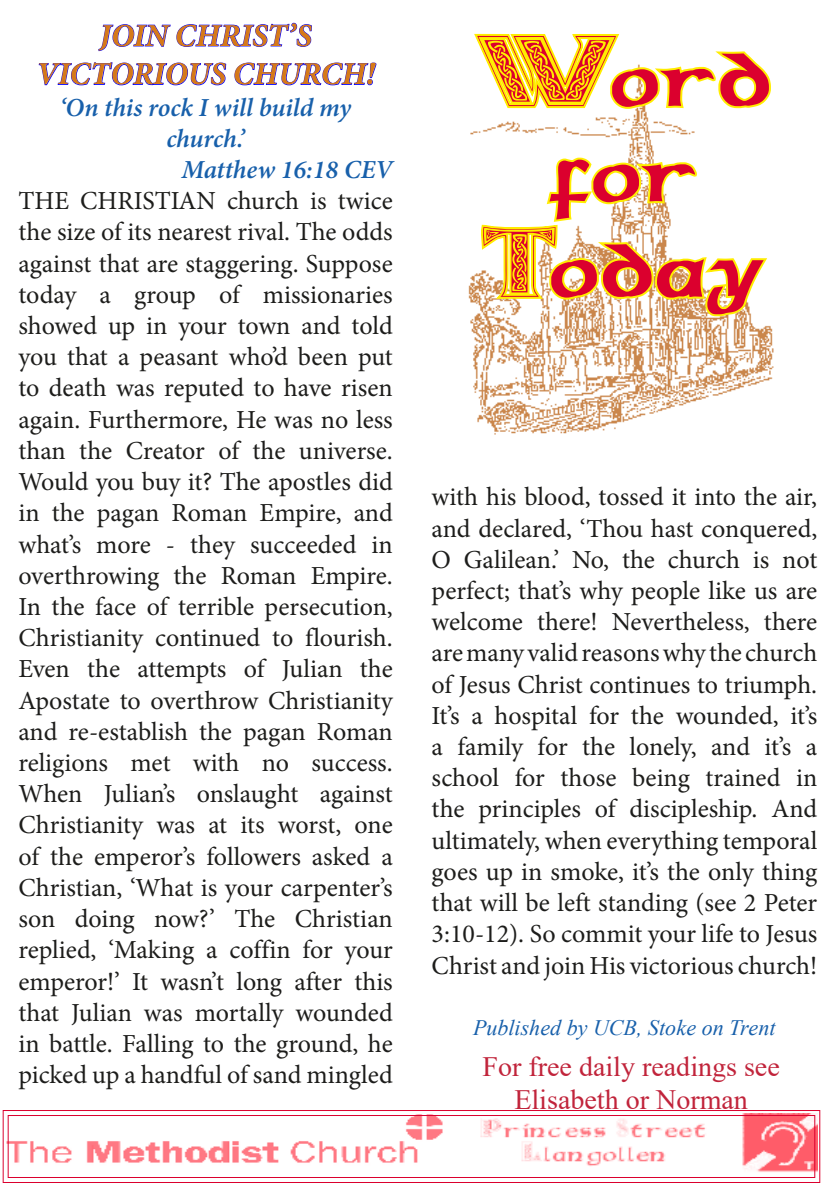
<style>
.page{position:relative;width:840px;height:1191px;background:#fff}
.page>*{position:absolute;margin:0;border:0;box-sizing:border-box;transform-origin:0 0}
.t1{font:70px/95.4px "Celticmd Decorative W Drop Caps";letter-spacing:-.045em;color:#db002e;text-align:center}
.t2{font:italic 700 32px/38.4px "Minion Pro";color:#d67918;text-align:center}
.t3{font:28px/33.6px "Times New Roman";color:#c1243b;text-align:center}
.t4{font:26px/31.2px "Minion Pro";letter-spacing:-.005em;color:#1d1d1b;text-align:justify}
.t5{font:italic 600 26px "Minion Pro";letter-spacing:-.005em;color:#1860ab}
.t6{font:italic 22px "Times New Roman";color:#1860ab}
</style>
<div class="page">
<svg style="left:2px;top:1110px;width:818px;height:73px"></svg>
<div style="left:8px;top:1115px;width:806px;height:63px;border:1px solid #db002e"></div>
<img style="left:468px;top:132px;width:306px;height:303px">
<svg style="left:471px;top:33px;width:301px;height:106px"></svg>
<svg style="left:478px;top:150px;width:292px;height:202px"></svg>
<svg style="left:38px;top:22px;width:338px;height:64px"></svg>
<p class="t2" style="left:36px;top:16px;width:340px">JOIN CHRIST’S<br>VICTORIOUS CHURCH!</p>
<p class="t5" style="left:60px;top:89px;width:292px">‘On this rock I will build my</p>
<p class="t5" style="left:166px;top:120px;width:80px">church.’</p>
<p class="t5" style="left:181px;top:151px;width:213px">Matthew 16:18 CEV</p>
<p class="t4" style="left:18px;top:185px;width:375px">THE CHRISTIAN church is twice the size of its nearest rival. The odds against that are staggering. Suppose today a group of missionaries showed up in your town and told you that a peasant who’d been put to death was reputed to have risen again. Furthermore, He was no less than the Creator of the universe.<br>Would you buy it? The apostles did in the pagan Roman Empire, and what’s more - they succeeded in overthrowing the Roman Empire.<br>In the face of terrible persecution, Christianity continued to flourish.<br>Even the attempts of Julian the Apostate to overthrow Christianity and re-establish the pagan Roman religions met with no success.<br>When Julian’s onslaught against Christianity was at its worst, one of the emperor’s followers asked a Christian, ‘What is your carpenter’s son doing now?’ The Christian replied, ‘Making a coffin for your emperor!’ It wasn’t long after this that Julian was mortally wounded in battle. Falling to the ground, he picked up a handful of sand mingled</p>
<h1 class="t1" style="left:477px;top:32px;width:296px">Word for<br>Today</h1>
<p class="t4" style="left:431px;top:481px;width:387px">with his blood, tossed it into the air, and declared, ‘Thou hast conquered, O Galilean.’ No, the church is not perfect; that’s why people like us are welcome there! Nevertheless, there are many valid reasons why the church of Jesus Christ continues to triumph.<br>It’s a hospital for the wounded, it’s a family for the lonely, and it’s a school for those being trained in the principles of discipleship. And ultimately, when everything temporal goes up in smoke, it’s the only thing that will be left standing (see 2 Peter 3:10-12). So commit your life to Jesus Christ and join His victorious church!</p>
<p class="t6" style="left:473px;top:1012px;width:304px">Published by UCB, Stoke on Trent</p>
<p class="t3" style="left:482px;top:1048px;width:299px">For free daily readings see<br>Elisabeth or Norman</p>
</div>
